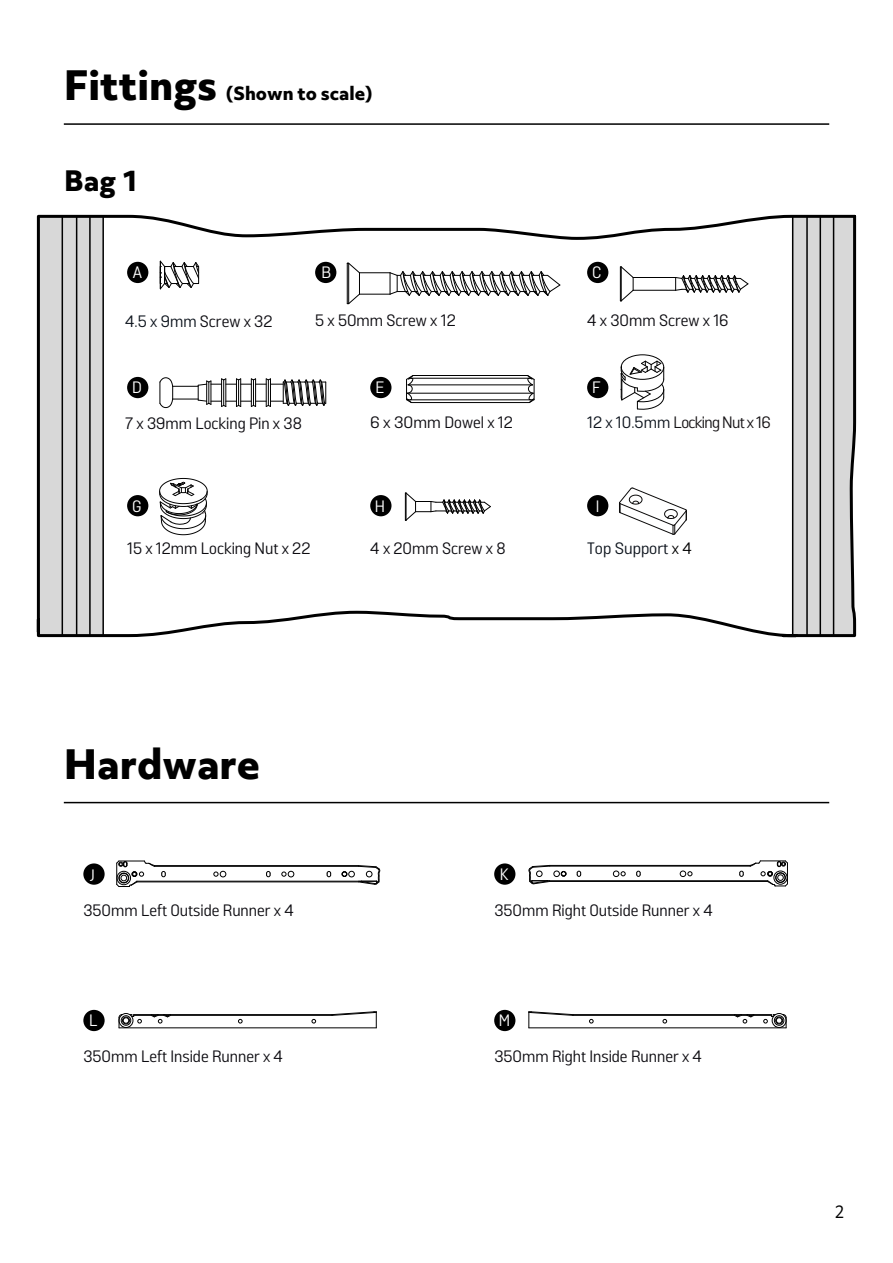
<style>
.page{position:relative;width:893px;height:1263px;background:#fff}
.page>*{position:absolute;margin:0;border:0;box-sizing:border-box;transform-origin:0 0}
.t1{font:800 38.85px "Objektiv Mk 3";color:#000}
.t2{font:800 27px "Objektiv Mk 3";color:#000}
.t3{font:800 17.55px "Objektiv Mk 3";color:#000}
.t4{font:16.5px "Argos";color:#0c0b10}
.t5{font:16.5px/35px "Argos";letter-spacing:-.04em;color:#151214}
.t6{font:16.5px "Argos";color:#fff}
.t7{font:16.5px "Argos";color:#0c131c}
.t8{font:16.5px "Objektiv Mk 3";color:#000}
.s1{font-size:38.85px}
.s2{color:#0c131c}
.s3{color:#fff}
.s4{color:#000}
</style>
<div class="page">
<hr style="left:64px;top:123px;width:765px;height:2px;background:#000">
<svg style="left:36px;top:214px;width:821px;height:424px"></svg>
<hr style="left:62px;top:217px;width:1px;height:418px;background:#000">
<hr style="left:76px;top:217px;width:1px;height:418px;background:#000">
<hr style="left:89px;top:217px;width:2px;height:418px;background:#000">
<hr style="left:102px;top:217px;width:2px;height:418px;background:#000">
<hr style="left:792px;top:217px;width:1px;height:418px;background:#000">
<hr style="left:806px;top:217px;width:2px;height:418px;background:#000">
<hr style="left:819px;top:217px;width:2px;height:418px;background:#000">
<hr style="left:833px;top:217px;width:1px;height:418px;background:#000">
<div style="left:370px;top:377px;width:21px;height:21px;background:#000;border-radius:50%"></div>
<div style="left:127px;top:495px;width:21px;height:21px;background:#000;border-radius:50%"></div>
<div style="left:127px;top:377px;width:21px;height:21px;background:#000;border-radius:50%"></div>
<div style="left:587px;top:377px;width:21px;height:21px;background:#000;border-radius:50%"></div>
<div style="left:587px;top:495px;width:21px;height:21px;background:#000;border-radius:50%"></div>
<svg style="left:159px;top:374px;width:167px;height:37px"></svg>
<div style="left:315px;top:262px;width:21px;height:21px;background:#000;border-radius:50%"></div>
<div style="left:127px;top:262px;width:21px;height:21px;background:#000;border-radius:50%"></div>
<div style="left:587px;top:262px;width:21px;height:21px;background:#000;border-radius:50%"></div>
<svg style="left:347px;top:262px;width:14px;height:43px"></svg>
<hr style="left:359px;top:272px;width:31px;height:1px;background:#000">
<hr style="left:359px;top:294px;width:31px;height:1px;background:#000">
<svg style="left:389px;top:271px;width:172px;height:25px"></svg>
<div style="left:370px;top:495px;width:21px;height:21px;background:#000;border-radius:50%"></div>
<hr style="left:633px;top:277px;width:43px;height:1px;background:#000">
<hr style="left:633px;top:290px;width:43px;height:1px;background:#000">
<svg style="left:620px;top:266px;width:14px;height:36px"></svg>
<svg style="left:675px;top:275px;width:74px;height:18px"></svg>
<hr style="left:411px;top:402px;width:118px;height:1px;background:#000">
<hr style="left:407px;top:393px;width:126px;height:1px;background:#000">
<hr style="left:408px;top:384px;width:125px;height:1px;background:#000">
<hr style="left:410px;top:399px;width:121px;height:1px;background:#000">
<svg style="left:527px;top:374px;width:8px;height:30px"></svg>
<hr style="left:411px;top:378px;width:118px;height:1px;background:#000">
<hr style="left:413px;top:375px;width:115px;height:1px;background:#000">
<svg style="left:405px;top:374px;width:9px;height:30px"></svg>
<div style="left:621px;top:354px;width:43px;height:26px;border:1px solid #000;border-radius:50%"></div>
<svg style="left:620px;top:360px;width:44px;height:50px"></svg>
<svg style="left:159px;top:478px;width:49px;height:57px"></svg>
<svg style="left:159px;top:260px;width:41px;height:30px"></svg>
<svg style="left:405px;top:492px;width:86px;height:29px"></svg>
<svg style="left:619px;top:487px;width:68px;height:48px"></svg>
<hr style="left:64px;top:802px;width:765px;height:1px;background:#000">
<div style="left:83px;top:863px;width:22px;height:22px;background:#000;border-radius:50%"></div>
<div style="left:83px;top:1010px;width:22px;height:21px;background:#000;border-radius:50%"></div>
<div style="left:494px;top:863px;width:21px;height:22px;background:#000;border-radius:50%"></div>
<div style="left:494px;top:1010px;width:21px;height:21px;background:#000;border-radius:50%"></div>
<hr style="left:170px;top:1014px;width:162px;height:1px;background:#000">
<hr style="left:171px;top:1015px;width:161px;height:1px;background:#000">
<hr style="left:119px;top:1027px;width:257px;height:1px;background:#000">
<svg style="left:238px;top:1019px;width:4px;height:4px"></svg>
<svg style="left:312px;top:1019px;width:4px;height:4px"></svg>
<svg style="left:331px;top:1011px;width:46px;height:17px"></svg>
<svg style="left:118px;top:1013px;width:54px;height:15px"></svg>
<hr style="left:573px;top:1014px;width:162px;height:1px;background:#000">
<hr style="left:573px;top:1015px;width:161px;height:1px;background:#000">
<hr style="left:529px;top:1027px;width:257px;height:1px;background:#000">
<svg style="left:663px;top:1019px;width:4px;height:4px"></svg>
<svg style="left:589px;top:1019px;width:4px;height:4px"></svg>
<svg style="left:528px;top:1011px;width:46px;height:17px"></svg>
<svg style="left:733px;top:1013px;width:54px;height:15px"></svg>
<hr style="left:550px;top:866px;width:200px;height:1px;background:#000">
<hr style="left:547px;top:880px;width:221px;height:1px;background:#000">
<svg style="left:561px;top:871px;width:5px;height:5px"></svg>
<hr style="left:550px;top:865px;width:200px;height:1px;background:#000">
<hr style="left:550px;top:881px;width:217px;height:1px;background:#000">
<svg style="left:613px;top:871px;width:13px;height:6px"></svg>
<div style="left:553px;top:871px;width:7px;height:6px;border:1px solid #000;border-radius:50%"></div>
<svg style="left:680px;top:871px;width:12px;height:6px"></svg>
<svg style="left:636px;top:870px;width:5px;height:7px"></svg>
<svg style="left:528px;top:865px;width:23px;height:19px"></svg>
<svg style="left:576px;top:870px;width:5px;height:7px"></svg>
<svg style="left:739px;top:860px;width:49px;height:27px"></svg>
<hr style="left:155px;top:866px;width:204px;height:1px;background:#000">
<svg style="left:342px;top:871px;width:5px;height:6px"></svg>
<hr style="left:155px;top:865px;width:204px;height:1px;background:#000">
<hr style="left:137px;top:881px;width:222px;height:1px;background:#000">
<svg style="left:281px;top:871px;width:13px;height:6px"></svg>
<div style="left:348px;top:871px;width:7px;height:6px;border:1px solid #000;border-radius:50%"></div>
<svg style="left:213px;top:871px;width:13px;height:6px"></svg>
<svg style="left:266px;top:871px;width:5px;height:6px"></svg>
<svg style="left:358px;top:865px;width:23px;height:20px"></svg>
<svg style="left:326px;top:871px;width:5px;height:6px"></svg>
<svg style="left:116px;top:860px;width:50px;height:27px"></svg>
<p class="t3" style="left:64px;top:81px;width:311px"><span class="s1">Fittings</span> (Shown to scale)</p>
<h2 class="t2" style="left:64px;top:161px;width:77px">Bag 1</h2>
<p class="t6" style="left:133px;top:263px;width:11px">A</p>
<p class="t4" style="left:125px;top:311px;width:149px"><span class="s2">4.5 x 9mm</span> Screw x 32</p>
<p class="t6" style="left:321px;top:263px;width:11px">B</p>
<p class="t4" style="left:315px;top:311px;width:142px">5 x 50mm Screw x 12</p>
<p class="t6" style="left:132px;top:378px;width:11px">D</p>
<p class="t4" style="left:125px;top:413px;width:178px">7 x 39mm Locking Pin x 38</p>
<p class="t6" style="left:375px;top:378px;width:10px">E</p>
<p class="t4" style="left:370px;top:413px;width:144px">6 x 30mm Dowel x 12</p>
<p class="t6" style="left:132px;top:496px;width:11px">G</p>
<p class="t4" style="left:127px;top:538px;width:185px">15 x 12mm Locking Nut x 22</p>
<p class="t6" style="left:375px;top:496px;width:12px">H</p>
<p class="t4" style="left:370px;top:538px;width:137px">4 x 20mm Screw x 8</p>
<p class="t6" style="left:592px;top:263px;width:11px">C</p>
<p class="t4" style="left:587px;top:311px;width:143px">4 x 30mm Screw x 16</p>
<p class="t5" style="left:587px;top:370px;width:185px;text-indent:5px"><span class="s3">F<br></span><span class="s2">12 x 10.5mm</span> Locking Nut x 16</p>
<p class="t6" style="left:596px;top:496px;width:5px">I</p>
<p class="t7" style="left:587px;top:538px;width:106px">Top Support <span class="s4">x 4</span></p>
<h1 class="t1" style="left:64px;top:736px;width:198px">Hardware</h1>
<p class="t6" style="left:90px;top:865px;width:7px">J</p>
<p class="t6" style="left:500px;top:865px;width:10px">K</p>
<p class="t4" style="left:83px;top:900px;width:212px">350mm Left Outside Runner x 4</p>
<p class="t4" style="left:494px;top:900px;width:220px">350mm Right Outside Runner x 4</p>
<p class="t6" style="left:89px;top:1011px;width:10px">L</p>
<p class="t6" style="left:499px;top:1011px;width:13px">M</p>
<p class="t4" style="left:83px;top:1046px;width:201px">350mm Left Inside Runner x 4</p>
<p class="t4" style="left:494px;top:1046px;width:209px">350mm Right Inside Runner x 4</p>
<p class="t8" style="left:834px;top:1200px;width:12px">2</p>
</div>
